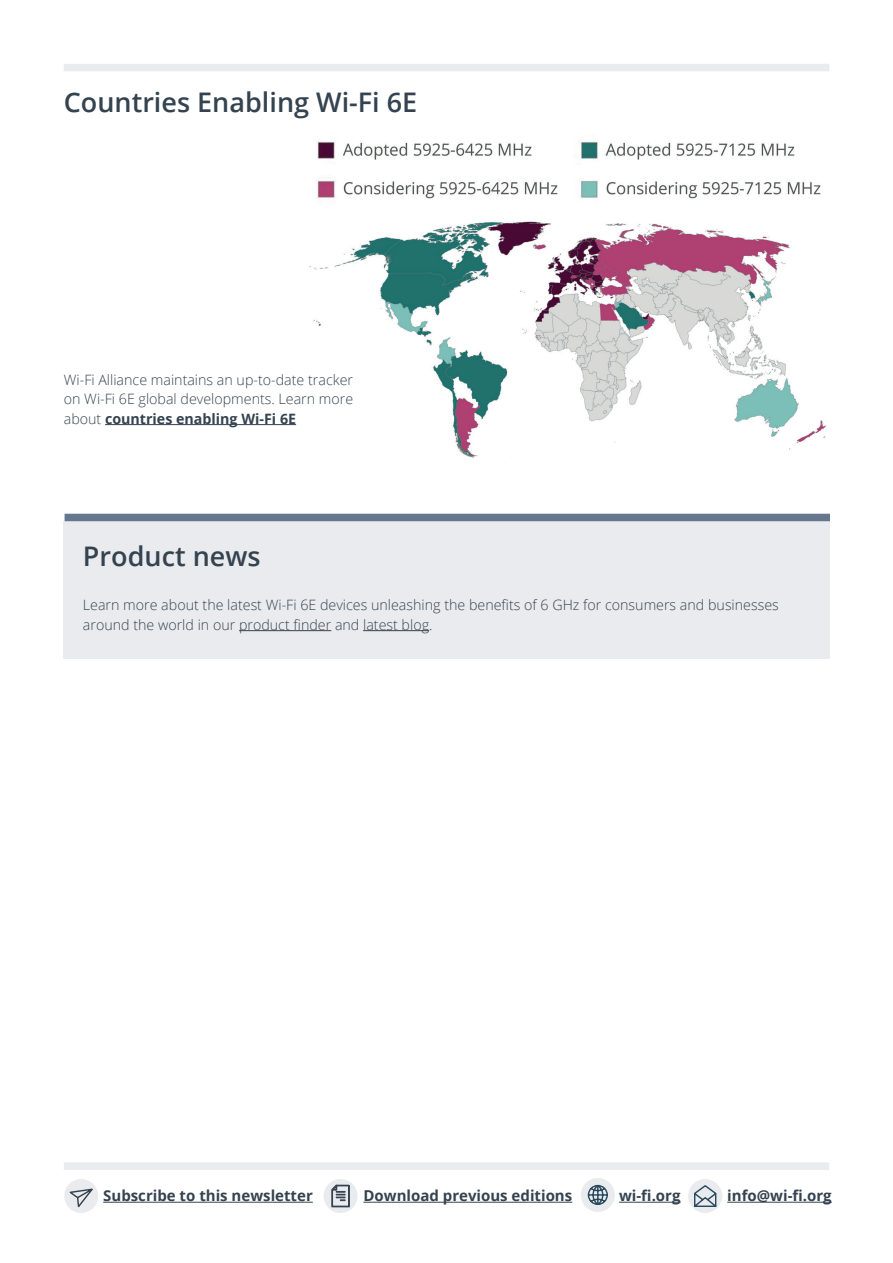
<style>
.page{position:relative;width:893px;height:1263px;background:#fff}
.page>*{position:absolute;margin:0;border:0;box-sizing:border-box;transform-origin:0 0}
.t1{font:600 27px "Open Sans";color:#34434f}
.t2{font:700 15px "Open Sans";color:#34434f}
.t3{font:300 14.25px/19.5px "Open Sans";color:#34434f;text-align:justify}
.s1{font-weight:700}
</style>
<div class="page">
<div style="left:64px;top:521px;width:766px;height:138px;background:#eaebef"></div>
<div style="left:64px;top:64px;width:765px;height:7px;background:#eaebef"></div>
<img style="left:309px;top:141px;width:517px;height:317px">
<hr style="left:105px;top:424px;width:191px;height:1px;background:#34434f">
<div style="left:64px;top:1162px;width:765px;height:8px;background:#eaebef"></div>
<hr style="left:103px;top:1202px;width:210px;height:1px;background:#34434f">
<hr style="left:363px;top:1202px;width:209px;height:1px;background:#34434f">
<hr style="left:619px;top:1202px;width:61px;height:1px;background:#34434f">
<hr style="left:727px;top:1202px;width:105px;height:1px;background:#34434f">
<div style="left:64px;top:1179px;width:34px;height:34px;background:#eaebef;border-radius:50%"></div>
<svg style="left:68px;top:1188px;width:27px;height:22px"></svg>
<div style="left:581px;top:1178px;width:34px;height:34px;background:#eaebef;border-radius:50%"></div>
<svg style="left:587px;top:1184px;width:21px;height:21px"></svg>
<div style="left:688px;top:1179px;width:34px;height:34px;background:#eaebef;border-radius:50%"></div>
<svg style="left:694px;top:1185px;width:23px;height:22px"></svg>
<div style="left:324px;top:1179px;width:34px;height:34px;background:#eaebef;border-radius:50%"></div>
<svg style="left:331px;top:1185px;width:19px;height:22px"></svg>
<hr style="left:239px;top:630px;width:92px;height:1px;background:#34434f">
<hr style="left:363px;top:630px;width:66px;height:1px;background:#34434f">
<div style="left:65px;top:514px;width:765px;height:7px;background:#66768d"></div>
<h1 class="t1" style="left:64px;top:84px;width:355px">Countries Enabling Wi-Fi 6E</h1>
<p class="t3" style="left:64px;top:369px;width:291px">Wi-Fi Alliance maintains an up-to-date tracker on Wi-Fi 6E global developments. Learn more about <span class="s1">countries enabling Wi-Fi 6E</span></p>
<h1 class="t1" style="left:83px;top:537px;width:179px">Product news</h1>
<p class="t3" style="left:83px;top:595px;width:697px">Learn more about the latest Wi-Fi 6E devices unleashing the benefits of 6 GHz for consumers and businesses around the world in our product finder and latest blog.</p>
<p class="t2" style="left:103px;top:1185px;width:211px">Subscribe to this newsletter</p>
<p class="t2" style="left:363px;top:1185px;width:210px">Download previous editions</p>
<p class="t2" style="left:619px;top:1185px;width:63px">wi-fi.org</p>
<p class="t2" style="left:727px;top:1185px;width:106px">info@wi-fi.org</p>
</div>
